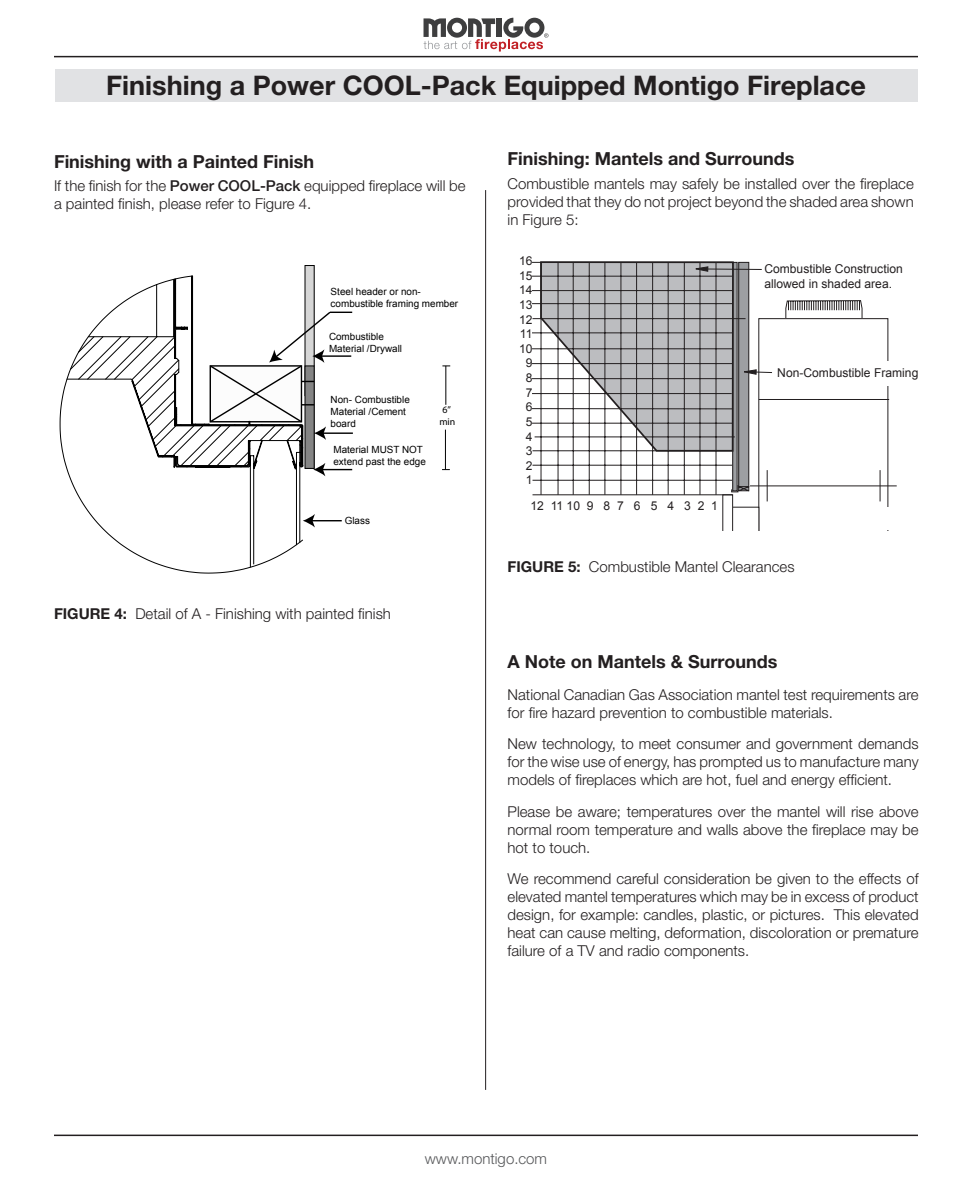
<style>
.page{position:relative;width:972px;height:1188px;background:#fff}
.page>*{position:absolute;margin:0;border:0;box-sizing:border-box;transform-origin:0 0}
.t1{font:700 27px "Helvetica Neue LT Pro";color:#231f20}
.Subhead_1{font:700 18px "Helvetica Neue LT Pro";color:#231f20}
.Subhead_2{font:700 18px "Helvetica Neue LT Pro";color:#231f20}
.Body_text{font:300 15px/18px "Helvetica Neue LT Pro";color:#231f20;text-align:justify}
.Subhead_1-2{font:300 15px/18px "Helvetica Neue LT Pro";color:#231f20;text-align:justify}
.t2{font:300 15px "Helvetica Neue LT Pro";color:#57585a}
.t3{font:700 15px "Helvetica Neue LT Pro";color:#231f20}
.t4{font:12.15px/14.7px "Arial";color:#231f20}
.t5{font:9.9px/11.9px "Arial";color:#000}
.t6{font:9.9px/11.9px "Myriad Pro";color:#000;text-align:center}
.s1{font-weight:500}
.s2{font-weight:700}
</style>
<div class="page">
<hr style="left:485px;top:190px;width:1px;height:900px;background:#231f20">
<div style="left:305px;top:266px;width:9px;height:130px;background:#d6d6d6"></div>
<div style="left:305px;top:366px;width:9px;height:102px;background:#858585"></div>
<div style="left:305px;top:366px;width:10px;height:103px;border:1px solid #000"></div>
<hr style="left:311px;top:520px;width:31px;height:1px;background:#000">
<svg style="left:303px;top:514px;width:12px;height:13px"></svg>
<hr style="left:323px;top:432px;width:30px;height:2px;background:#000">
<hr style="left:322px;top:469px;width:30px;height:1px;background:#000">
<svg style="left:313px;top:463px;width:12px;height:13px"></svg>
<svg style="left:303px;top:310px;width:49px;height:130px"></svg>
<hr style="left:445px;top:366px;width:1px;height:39px;background:#000">
<hr style="left:445px;top:430px;width:1px;height:40px;background:#000">
<svg style="left:59px;top:275px;width:244px;height:299px"></svg>
<hr style="left:533px;top:494px;width:200px;height:1px;background:#231f20">
<hr style="left:532px;top:303px;width:200px;height:1px;background:#231f20">
<hr style="left:532px;top:290px;width:200px;height:1px;background:#231f20">
<hr style="left:532px;top:262px;width:200px;height:1px;background:#231f20">
<hr style="left:532px;top:276px;width:200px;height:1px;background:#231f20">
<hr style="left:533px;top:480px;width:199px;height:1px;background:#231f20">
<hr style="left:535px;top:436px;width:200px;height:1px;background:#231f20">
<hr style="left:532px;top:332px;width:200px;height:1px;background:#231f20">
<hr style="left:532px;top:348px;width:200px;height:1px;background:#231f20">
<hr style="left:532px;top:363px;width:200px;height:1px;background:#231f20">
<hr style="left:532px;top:378px;width:201px;height:1px;background:#231f20">
<hr style="left:532px;top:393px;width:200px;height:1px;background:#231f20">
<hr style="left:532px;top:408px;width:201px;height:1px;background:#231f20">
<hr style="left:532px;top:423px;width:200px;height:1px;background:#231f20">
<hr style="left:533px;top:318px;width:213px;height:1px;background:#231f20">
<hr style="left:533px;top:450px;width:199px;height:1px;background:#231f20">
<hr style="left:533px;top:465px;width:199px;height:1px;background:#231f20">
<svg style="left:539px;top:261px;width:358px;height:269px"></svg>
<hr style="left:54px;top:56px;width:864px;height:1px;background:#231f20">
<hr style="left:54px;top:1135px;width:864px;height:1px;background:#231f20">
<div style="left:55px;top:69px;width:862px;height:33px;background:#e1e2e4"></div>
<svg style="left:424px;top:18px;width:124px;height:34px"></svg>
<h1 class="t1" style="left:106px;top:69px;width:761px">Finishing a Power COOL-Pack Equipped Montigo Fireplace</h1>
<p class="Subhead_1" style="left:54px;top:150px;width:262px">Finishing with a Painted Finish</p>
<p class="Body_text" style="left:54px;top:176px;width:413px">If the finish for the <span class="s1">Power COOL-Pack</span> equipped fireplace will be a painted finish, please refer to Figure 4.</p>
<p class="t5" style="left:331px;top:286px;width:129px">Steel header or non&shy;combustible framing member</p>
<p class="t5" style="left:329px;top:331px;width:75px">Combustible<br>Material /Drywall</p>
<p class="t5" style="left:331px;top:394px;width:81px">Non- Combustible<br>Material /Cement board</p>
<p class="t5" style="left:333px;top:444px;width:94px">Material MUST NOT extend past the edge</p>
<p class="t6" style="left:439px;top:404px;width:18px">6” min</p>
<p class="t5" style="left:345px;top:515px;width:27px">Glass</p>
<p class="t3" style="left:54px;top:605px;width:75px">FIGURE 4:</p>
<p class="Body_text" style="left:135px;top:605px;width:257px">Detail of A - Finishing with painted finish</p>
<p class="t6" style="left:113px;top:607px;width:79px">for a Painted Finish</p>
<p class="Subhead_1" style="left:508px;top:148px;width:288px">Finishing: Mantels and Surrounds</p>
<p class="Subhead_1-2" style="left:508px;top:174px;width:408px">Combustible mantels may safely be installed over the fireplace provided that they do not project beyond the shaded area shown in Figure 5:</p>
<p class="t4" style="left:519px;top:253px;width:15px;text-align:center">16<br>15<br>14<br>13<br>12<br>11<br>10<br>9<br>8<br>7<br>6<br>5<br>4<br>3<br>2<br>1</p>
<p class="t4" style="left:531px;top:498px;width:189px">12 11 10 9 8 7 6 5 4 3 2 1</p>
<p class="t4" style="left:764px;top:262px;width:140px">Combustible Construction allowed in shaded area.</p>
<p class="t4" style="left:777px;top:365px;width:143px">Non-Combustible Framing</p>
<p class="Body_text" style="left:508px;top:557px;width:288px"><span class="s2">FIGURE 5:</span> Combustible Mantel Clearances</p>
<p class="Subhead_2" style="left:508px;top:651px;width:272px">A Note on Mantels &amp; Surrounds</p>
<p class="Body_text" style="left:508px;top:685px;width:413px">National Canadian Gas Association mantel test requirements are for fire hazard prevention to combustible materials.</p>
<p class="Body_text" style="left:508px;top:735px;width:413px">New technology, to meet consumer and government demands for the wise use of energy, has prompted us to manufacture many models of fireplaces which are hot, fuel and energy efficient.</p>
<p class="Body_text" style="left:508px;top:802px;width:413px">Please be aware; temperatures over the mantel will rise above normal room temperature and walls above the fireplace may be hot to touch.</p>
<p class="Body_text" style="left:508px;top:870px;width:413px">We recommend careful consideration be given to the effects of elevated mantel temperatures which may be in excess of product design, for example: candles, plastic, or pictures. This elevated heat can cause melting, deformation, discoloration or premature failure of a TV and radio components.</p>
<p class="t2" style="left:425px;top:1150px;width:124px">www.montigo.com</p>
</div>
